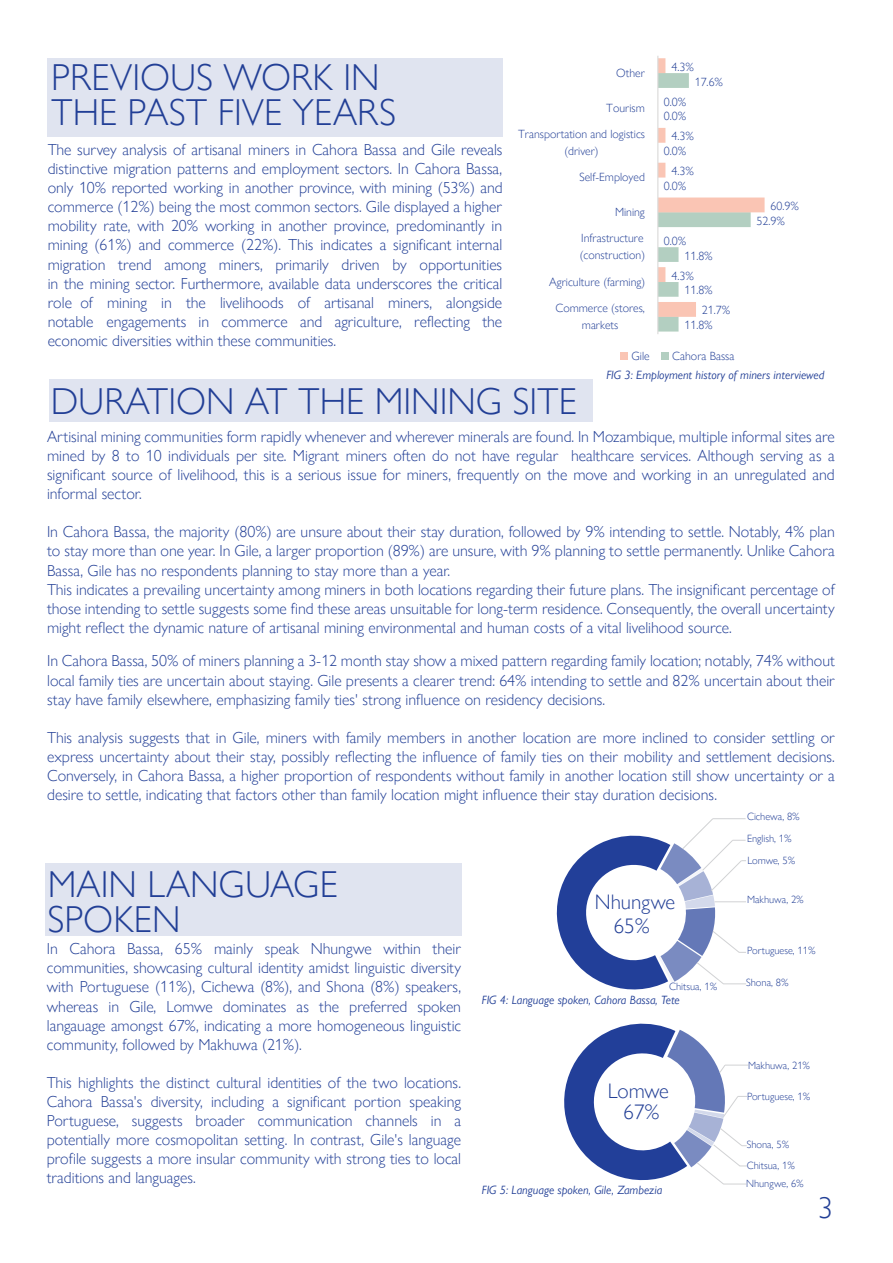
<style>
.page{position:relative;width:893px;height:1263px;background:#fff}
.page>*{position:absolute;margin:0;border:0;box-sizing:border-box;transform-origin:0 0}
.t1{font:300 37.5px/34.5px "Gill Sans Nova";color:#223f96}
.t2{font:300 30px "Gill Sans Nova";color:#223f96}
.t3{font:300 21px/24.3px "Gill Sans Nova";color:#223f96;text-align:center}
.t4{font:300 15.9px/19px "Gill Sans Nova";color:#223f96;text-align:justify}
.t5{font:italic 12px "Gill Sans Nova";color:#223f96}
.t6{font:300 11.85px/17.1px "Gill Sans Nova";color:#223f96;text-align:center}
.t7{font:300 10.5px/21.6px "Gill Sans Nova";color:#223f96}
</style>
<div class="page">
<div style="left:47px;top:58px;width:455px;height:78px;background:#e0e4f0"></div>
<div style="left:50px;top:379px;width:543px;height:43px;background:#e0e4f0"></div>
<div style="left:46px;top:863px;width:416px;height:73px;background:#e0e4f0"></div>
<svg style="left:658px;top:58px;width:107px;height:274px"></svg>
<hr style="left:657px;top:56px;width:1px;height:278px;background:#dad9d8">
<div style="left:620px;top:353px;width:8px;height:7px;background:#fac5b4"></div>
<div style="left:661px;top:353px;width:8px;height:7px;background:#b3cfc1"></div>
<svg style="left:556px;top:818px;width:190px;height:172px"></svg>
<hr style="left:715px;top:901px;width:31px;height:1px;background:#d1d2d4">
<svg style="left:564px;top:1023px;width:184px;height:162px"></svg>
<h1 class="t1" style="left:51px;top:60px;width:346px">PREVIOUS WORK IN<br>THE PAST FIVE YEARS</h1>
<p class="t4" style="left:48px;top:140px;width:457px">The survey analysis of artisanal miners in Cahora Bassa and Gile reveals distinctive migration patterns and employment sectors. In Cahora Bassa, only 10% reported working in another province, with mining (53%) and commerce (12%) being the most common sectors. Gile displayed a higher mobility rate, with 20% working in another province, predominantly in mining (61%) and commerce (22%). This indicates a significant internal migration trend among miners, primarily driven by opportunities in the mining sector. Furthermore, available data underscores the critical role of mining in the livelihoods of artisanal miners, alongside notable engagements in commerce and agriculture, reflecting the economic diversities within these communities.</p>
<p class="t6" style="left:616px;top:64px;width:30px">Other</p>
<p class="t6" style="left:606px;top:99px;width:40px">Tourism</p>
<p class="t6" style="left:518px;top:125px;width:128px">Transportation and logistics (driver)</p>
<p class="t6" style="left:579px;top:169px;width:67px">Self-Employed</p>
<p class="t6" style="left:615px;top:203px;width:31px">Mining</p>
<p class="t6" style="left:580px;top:230px;width:67px;text-align:left">Infrastructure (construction)</p>
<p class="t6" style="left:549px;top:273px;width:97px">Agriculture (farming)</p>
<p class="t6" style="left:555px;top:299px;width:91px">Commerce (stores, markets</p>
<p class="t6" style="left:671px;top:58px;width:24px">4.3%</p>
<p class="t6" style="left:664px;top:93px;width:24px">0.0%</p>
<p class="t6" style="left:664px;top:108px;width:24px">0.0%</p>
<p class="t6" style="left:695px;top:73px;width:30px">17.6%</p>
<p class="t6" style="left:671px;top:128px;width:24px">4.3%</p>
<p class="t6" style="left:664px;top:142px;width:24px">0.0%</p>
<p class="t6" style="left:671px;top:162px;width:24px">4.3%</p>
<p class="t6" style="left:664px;top:177px;width:24px">0.0%</p>
<p class="t6" style="left:664px;top:232px;width:24px">0.0%</p>
<p class="t6" style="left:684px;top:247px;width:30px">11.8%</p>
<p class="t6" style="left:671px;top:267px;width:24px">4.3%</p>
<p class="t6" style="left:684px;top:282px;width:30px">11.8%</p>
<p class="t6" style="left:702px;top:302px;width:30px">21.7%</p>
<p class="t6" style="left:684px;top:316px;width:30px">11.8%</p>
<p class="t6" style="left:631px;top:347px;width:20px">Gile</p>
<p class="t6" style="left:672px;top:347px;width:64px">Cahora Bassa</p>
<p class="t6" style="left:770px;top:197px;width:30px">60.9%</p>
<p class="t6" style="left:757px;top:212px;width:30px">52.9%</p>
<p class="t5" style="left:606px;top:368px;width:219px">FIG 3: Employment history of miners interviewed</p>
<h1 class="t1" style="left:51px;top:384px;width:528px">DURATION AT THE MINING SITE</h1>
<p class="t4" style="left:47px;top:427px;width:789px">Artisinal mining communities form rapidly whenever and wherever minerals are found. In Mozambique, multiple informal sites are mined by 8 to 10 individuals per site. Migrant miners often do not have regular healthcare services. Although serving as a significant source of livelihood, this is a serious issue for miners, frequently on the move and working in an unregulated and informal sector.</p>
<p class="t4" style="left:47px;top:522px;width:789px;text-align:left">In Cahora Bassa, the majority (80%) are unsure about their stay duration, followed by 9% intending to settle. Notably, 4% plan to stay more than one year. In Gile, a larger proportion (89%) are unsure, with 9% planning to settle permanently. Unlike Cahora Bassa, Gile has no respondents planning to stay more than a year.<br>This indicates a prevailing uncertainty among miners in both locations regarding their future plans. The insignificant percentage of those intending to settle suggests some find these areas unsuitable for long-term residence. Consequently, the overall uncertainty might reflect the dynamic nature of artisanal mining environmental and human costs of a vital livelihood source.</p>
<p class="t4" style="left:47px;top:651px;width:789px">In Cahora Bassa, 50% of miners planning a 3-12 month stay show a mixed pattern regarding family location; notably, 74% without local family ties are uncertain about staying. Gile presents a clearer trend: 64% intending to settle and 82% uncertain about their stay have family elsewhere, emphasizing family ties' strong influence on residency decisions.</p>
<p class="t4" style="left:47px;top:728px;width:789px">This analysis suggests that in Gile, miners with family members in another location are more inclined to consider settling or express uncertainty about their stay, possibly reflecting the influence of family ties on their mobility and settlement decisions.<br>Conversely, in Cahora Bassa, a higher proportion of respondents without family in another location still show uncertainty or a desire to settle, indicating that factors other than family location might influence their stay duration decisions.</p>
<h1 class="t1" style="left:48px;top:867px;width:292px">MAIN LANGUAGE<br>SPOKEN</h1>
<p class="t4" style="left:47px;top:939px;width:416px">In Cahora Bassa, 65% mainly speak Nhungwe within their communities, showcasing cultural identity amidst linguistic diversity with Portuguese (11%), Cichewa (8%), and Shona (8%) speakers, whereas in Gile, Lomwe dominates as the preferred spoken langauage amongst 67%, indicating a more homogeneous linguistic community, followed by Makhuwa (21%).</p>
<p class="t4" style="left:47px;top:1073px;width:416px">This highlights the distinct cultural identities of the two locations.<br>Cahora Bassa's diversity, including a significant portion speaking Portuguese, suggests broader communication channels in a potentially more cosmopolitan setting. In contrast, Gile's language profile suggests a more insular community with strong ties to local traditions and languages.</p>
<h3 class="t3" style="left:595px;top:889px;width:82px">Nhungwe<br>65%</h3>
<p class="t7" style="left:747px;top:806px;width:54px">Cichewa, 8%<br>English, 1%<br>Lomwe, 5%</p>
<p class="t7" style="left:747px;top:889px;width:58px">Makhuwa, 2%</p>
<p class="t7" style="left:747px;top:940px;width:70px">Portuguese, 11%</p>
<p class="t7" style="left:669px;top:975px;width:50px">Chitsua, 1%</p>
<p class="t7" style="left:746px;top:972px;width:44px">Shona, 8%</p>
<p class="t5" style="left:482px;top:992px;width:199px">FIG 4: Language spoken, Cahora Bassa, Tete</p>
<h3 class="t3" style="left:608px;top:1080px;width:63px;line-height:21.3px">Lomwe<br>67%</h3>
<p class="t5" style="left:482px;top:1183px;width:182px">FIG 5: Language spoken, Gile, Zambezia</p>
<p class="t7" style="left:748px;top:1054px;width:64px">Makhuwa, 21%</p>
<p class="t7" style="left:747px;top:1085px;width:65px">Portuguese, 1%</p>
<p class="t7" style="left:747px;top:1134px;width:50px;line-height:20.9px">Shona, 5%<br>Chitsua, 1%</p>
<p class="t7" style="left:746px;top:1173px;width:59px">Nhungwe, 6%</p>
<h2 class="t2" style="left:818px;top:1190px;width:16px">3</h2>
</div>
